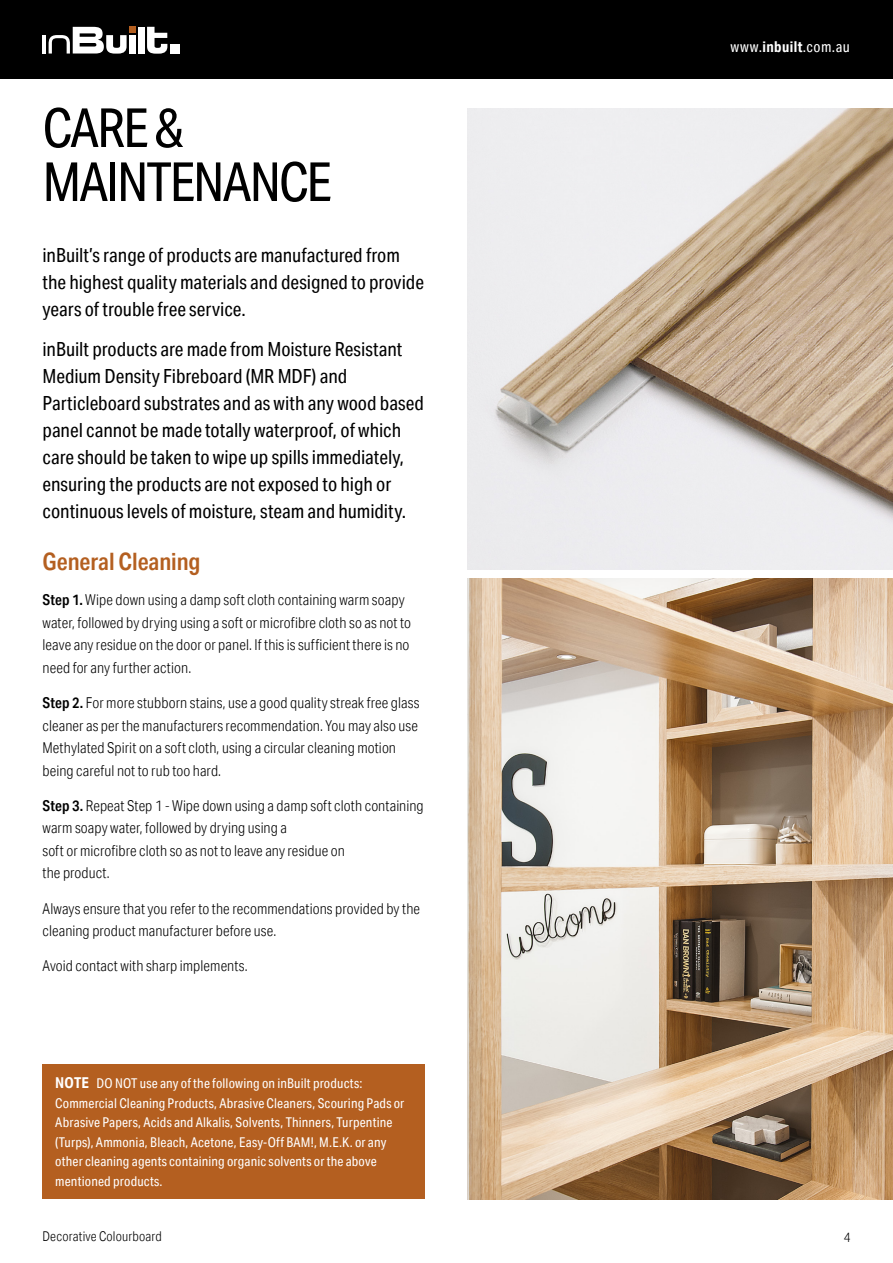
<style>
.page{position:relative;width:893px;height:1263px;background:#fff}
.page>*{position:absolute;margin:0;border:0;box-sizing:border-box;transform-origin:0 0}
.t1{font:54px/54px "Aktiv Grotesk Cd";letter-spacing:-.035em;color:#000}
.t2{font:600 24px "Aktiv Grotesk Cd";color:#b45f20}
.t3{font:19.5px/27px "Aktiv Grotesk Cd";letter-spacing:-.005em;color:#000}
.t4{font:300 15px/22.5px "Aktiv Grotesk Cd";letter-spacing:.005em;color:#000}
.t5{font:15px "Aktiv Grotesk Cd";letter-spacing:.035em;color:#fff}
.t6{font:13.5px/19.5px "Aktiv Grotesk Cd";letter-spacing:.01em;color:#fff}
.t7{font:300 13.5px "Aktiv Grotesk Cd";letter-spacing:.01em;color:#000}
.s1{font-weight:600}
.s2{font-weight:700;font-size:15px}
.s3{font-weight:700}
</style>
<div class="page">
<div style="left:0;top:0;width:893px;height:79px;background:#000"></div>
<div style="left:138px;top:27px;width:6px;height:27px;background:#fff"></div>
<svg style="left:147px;top:27px;width:20px;height:27px"></svg>
<div style="left:170px;top:44px;width:10px;height:10px;background:#fff"></div>
<svg style="left:49px;top:27px;width:86px;height:27px"></svg>
<hr style="left:43px;top:35px;width:3px;height:19px;background:#fff">
<img style="left:467px;top:578px;width:426px;height:621px">
<img style="left:467px;top:108px;width:426px;height:462px">
<div style="left:43px;top:1064px;width:382px;height:135px;background:#b45f20"></div>
<h1 class="t1" style="left:43px;top:100px;width:291px">CARE &amp;<br>MAINTENANCE</h1>
<h3 class="t3" style="left:43px;top:241px;width:383px">inBuilt’s range of products are manufactured from the highest quality materials and designed to provide years of trouble free service.</h3>
<p class="t3" style="left:43px;top:335px;width:383px">inBuilt products are made from Moisture Resistant Medium Density Fibreboard (MR MDF) and Particleboard substrates and as with any wood based panel cannot be made totally waterproof, of which care should be taken to wipe up spills immediately, ensuring the products are not exposed to high or continuous levels of moisture, steam and humidity.</p>
<h2 class="t2" style="left:43px;top:548px;width:159px">General Cleaning</h2>
<p class="t4" style="left:43px;top:589px;width:370px"><span class="s1">Step 1.</span> Wipe down using a damp soft cloth containing warm soapy water, followed by drying using a soft or microfibre cloth so as not to leave any residue on the door or panel. If this is sufficient there is no need for any further action.</p>
<p class="t4" style="left:43px;top:691px;width:378px"><span class="s1">Step 2.</span> For more stubborn stains, use a good quality streak free glass cleaner as per the manufacturers recommendation. You may also use Methylated Spirit on a soft cloth, using a circular cleaning motion being careful not to rub too hard.</p>
<p class="t4" style="left:43px;top:794px;width:383px"><span class="s1">Step 3.</span> Repeat Step 1 - Wipe down using a damp soft cloth containing warm soapy water, followed by drying using a<br>soft or microfibre cloth so as not to leave any residue on<br>the product.</p>
<p class="t4" style="left:43px;top:897px;width:379px">Always ensure that you refer to the recommendations provided by the cleaning product manufacturer before use.</p>
<p class="t4" style="left:43px;top:955px;width:207px">Avoid contact with sharp implements.</p>
<p class="t6" style="left:55px;top:1074px;width:351px"><span class="s2">NOTE</span> DO NOT use any of the following on inBuilt products:<br>Commercial Cleaning Products, Abrasive Cleaners, Scouring Pads or Abrasive Papers, Acids and Alkalis, Solvents, Thinners, Turpentine (Turps), Ammonia, Bleach, Acetone, Easy-Off BAM!, M.E.K. or any other cleaning agents containing organic solvents or the above mentioned products.</p>
<p class="t5" style="left:730px;top:38px;width:121px">www.<span class="s3">inbuilt</span>.com.au</p>
<p class="t7" style="left:43px;top:1228px;width:121px">Decorative Colourboard</p>
<p class="t7" style="left:844px;top:1229px;width:8px">4</p>
</div>
